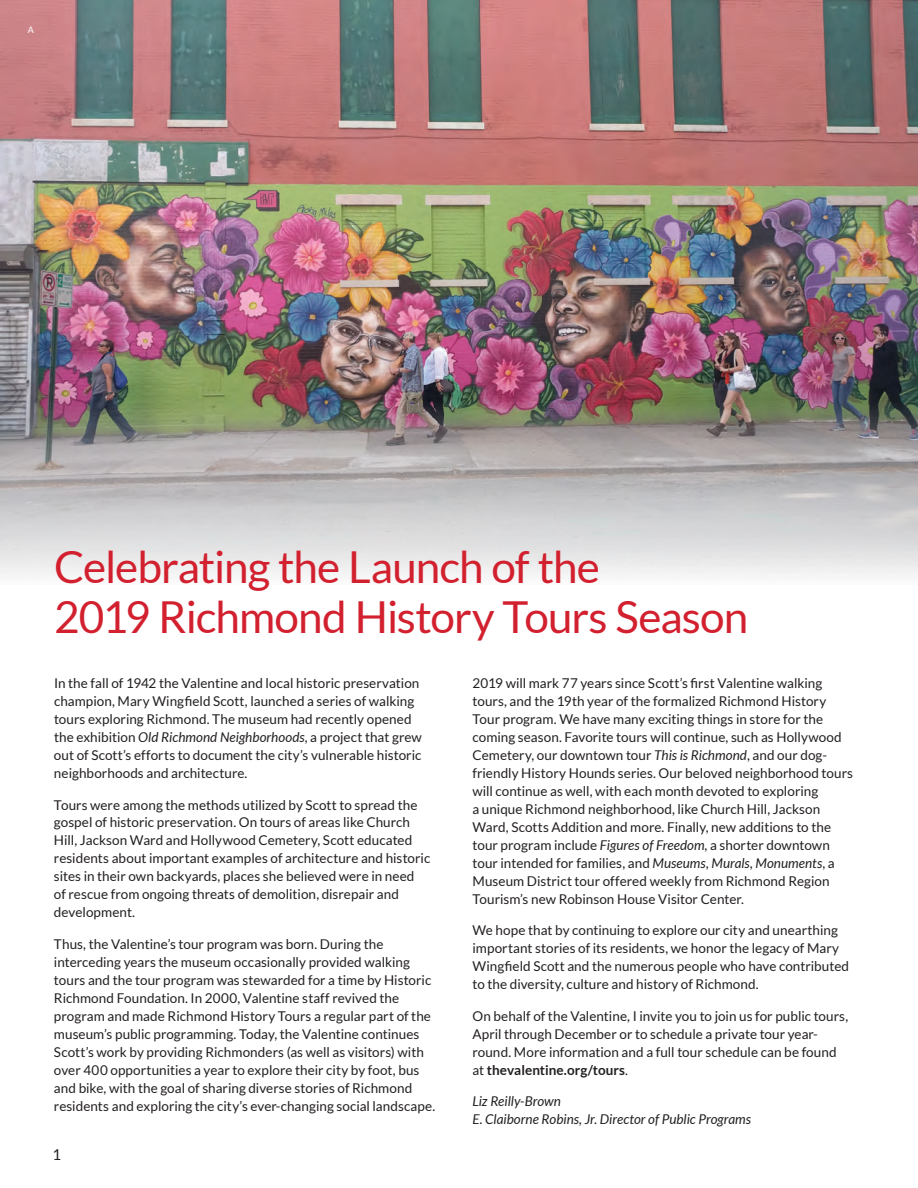
<style>
.page{position:relative;width:918px;height:1188px;background:#fff}
.page>*{position:absolute;margin:0;border:0;box-sizing:border-box;transform-origin:0 0}
.Title_24_30{font:44.1px/49.8px "Lato";letter-spacing:-.025em;color:#d2202f}
.Subhead_10_13{font:15px "Lato";color:#231f20}
.Body_9_12{font:13.5px/18px "Lato";color:#231f20}
.Body_9_12-2{font:italic 13.5px/18px "Lato";color:#231f20}
.Photo_Tag{font:9px "Lato";color:#fff}
.s1{font-style:italic}
.s2{font-weight:700}
</style>
<div class="page">
<img style="left:0;top:0;width:918px;height:578px">
<p class="Photo_Tag" style="left:28px;top:25px;width:8px">A</p>
<p class="Title_24_30" style="left:54px;top:542px;width:696px">Celebrating the Launch of the<br>2019 Richmond History Tours Season</p>
<p class="Body_9_12" style="left:54px;top:674px;width:369px">In the fall of 1942 the Valentine and local historic preservation champion, Mary Wingfield Scott, launched a series of walking tours exploring Richmond. The museum had recently opened the exhibition <span class="s1">Old Richmond Neighborhoods</span>, a project that grew out of Scott’s efforts to document the city’s vulnerable historic neighborhoods and architecture.</p>
<p class="Body_9_12" style="left:54px;top:796px;width:378px">Tours were among the methods utilized by Scott to spread the gospel of historic preservation. On tours of areas like Church Hill, Jackson Ward and Hollywood Cemetery, Scott educated residents about important examples of architecture and historic sites in their own backyards, places she believed were in need<br>of rescue from ongoing threats of demolition, disrepair and development.</p>
<p class="Body_9_12" style="left:54px;top:935px;width:383px">Thus, the Valentine’s tour program was born. During the interceding years the museum occasionally provided walking tours and the tour program was stewarded for a time by Historic Richmond Foundation. In 2000, Valentine staff revived the program and made Richmond History Tours a regular part of the museum’s public programming. Today, the Valentine continues Scott’s work by providing Richmonders (as well as visitors) with over 400 opportunities a year to explore their city by foot, bus and bike, with the goal of sharing diverse stories of Richmond residents and exploring the city’s ever-changing social landscape.</p>
<p class="Subhead_10_13" style="left:52px;top:1146px;width:10px">1</p>
<p class="Body_9_12" style="left:472px;top:674px;width:382px">2019 will mark 77 years since Scott’s first Valentine walking tours, and the 19th year of the formalized Richmond History Tour program. We have many exciting things in store for the coming season. Favorite tours will continue, such as Hollywood Cemetery, our downtown tour <span class="s1">This is Richmond</span>, and our dog&shy;friendly History Hounds series. Our beloved neighborhood tours will continue as well, with each month devoted to exploring<br>a unique Richmond neighborhood, like Church Hill, Jackson Ward, Scotts Addition and more. Finally, new additions to the tour program include <span class="s1">Figures of Freedom</span>, a shorter downtown tour intended for families, and <span class="s1">Museums, Murals, Monuments</span>, a Museum District tour offered weekly from Richmond Region Tourism’s new Robinson House Visitor Center.</p>
<p class="Body_9_12" style="left:472px;top:921px;width:378px">We hope that by continuing to explore our city and unearthing important stories of its residents, we honor the legacy of Mary Wingfield Scott and the numerous people who have contributed to the diversity, culture and history of Richmond.</p>
<p class="Body_9_12" style="left:472px;top:1007px;width:377px">On behalf of the Valentine, I invite you to join us for public tours, April through December or to schedule a private tour year&shy;round. More information and a full tour schedule can be found at <span class="s2">thevalentine.org/tours</span>.</p>
<p class="Body_9_12-2" style="left:472px;top:1093px;width:280px">Liz Reilly-Brown<br>E. Claiborne Robins, Jr. Director of Public Programs</p>
</div>
